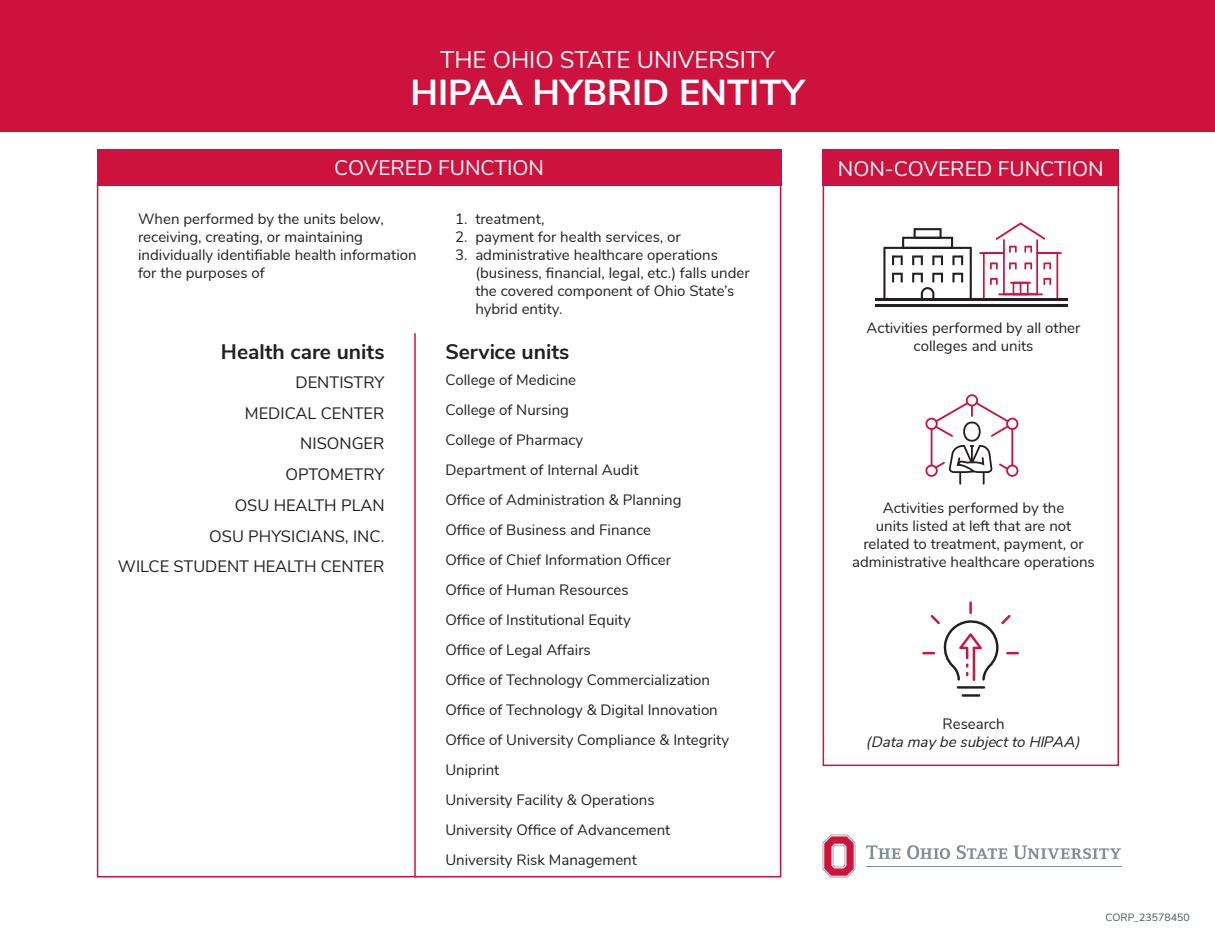
<style>
.page{position:relative;width:1215px;height:945px;background:#fff}
.page>*{position:absolute;margin:0;border:0;box-sizing:border-box;transform-origin:0 0}
.t1{font:700 36px "Buckeye Sans 2";color:#fff}
.t2{font:24px "Buckeye Sans 2";color:#fff}
.t3{font:21px "Buckeye Sans 2";color:#fff}
.t4{font:700 21px "Buckeye Sans 2";color:#231f20}
.t5{font:16.5px "Buckeye Sans 2";color:#231f20}
.t6{font:15px/18px "Buckeye Sans 2";color:#231f20;text-align:center}
.t7{font:italic 15px "Buckeye Sans 2";color:#231f20}
.t8{font:10.5px "Buckeye Sans 2";color:#475359}
</style>
<div class="page">
<hr style="left:866px;top:866px;width:256px;height:1px;background:#818c94">
<svg style="left:823px;top:835px;width:32px;height:43px"></svg>
<svg style="left:866px;top:845px;width:34px;height:14px"></svg>
<svg style="left:907px;top:845px;width:43px;height:14px"></svg>
<svg style="left:957px;top:845px;width:50px;height:14px"></svg>
<svg style="left:1013px;top:845px;width:108px;height:14px"></svg>
<svg style="left:925px;top:394px;width:93px;height:91px"></svg>
<hr style="left:957px;top:686px;width:28px;height:3px;background:#231f20">
<hr style="left:962px;top:694px;width:18px;height:3px;background:#231f20">
<svg style="left:922px;top:602px;width:97px;height:79px"></svg>
<hr style="left:414px;top:333px;width:2px;height:545px;background:#cd123d">
<div style="left:97px;top:149px;width:684px;height:37px;background:#cd123d"></div>
<div style="left:823px;top:178px;width:296px;height:588px;border:2px solid #cd123d"></div>
<div style="left:823px;top:149px;width:296px;height:37px;background:#cd123d"></div>
<div style="left:0;top:0;width:1215px;height:131px;background:#cd123d"></div>
<div style="left:0;top:0;width:1215px;height:132px;border:2px solid #cd123d"></div>
<hr style="left:876px;top:304px;width:192px;height:2px;background:#231f20">
<svg style="left:883px;top:228px;width:89px;height:71px"></svg>
<hr style="left:1036px;top:252px;width:26px;height:2px;background:#cd123d">
<hr style="left:979px;top:252px;width:26px;height:2px;background:#cd123d">
<svg style="left:983px;top:222px;width:75px;height:77px"></svg>
<hr style="left:876px;top:299px;width:192px;height:2px;background:#231f20">
<p class="t2" style="left:440px;top:45px;width:336px">THE OHIO STATE UNIVERSITY</p>
<p class="t1" style="left:411px;top:70px;width:395px">HIPAA HYBRID ENTITY</p>
<p class="t3" style="left:334px;top:155px;width:211px">COVERED FUNCTION</p>
<p class="t6" style="left:138px;top:210px;width:280px;text-align:left">When performed by the units below, receiving, creating, or maintaining individually identifiable health information for the purposes of</p>
<p class="t6" style="left:455px;top:210px;width:91px">1. treatment,</p>
<p class="t6" style="left:455px;top:228px;width:227px">2. payment for health services, or</p>
<p class="t6" style="left:475px;top:246px;width:276px;text-align:left;text-indent:-20px">3. administrative healthcare operations (business, financial, legal, etc.) falls under the covered component of Ohio State’s hybrid entity.</p>
<p class="t4" style="left:445px;top:339px;width:125px">Service units</p>
<p class="t4" style="left:221px;top:339px;width:165px">Health care units</p>
<p class="t5" style="left:296px;top:372px;width:91px">DENTISTRY</p>
<p class="t5" style="left:245px;top:403px;width:141px">MEDICAL CENTER</p>
<p class="t5" style="left:300px;top:433px;width:86px">NISONGER</p>
<p class="t5" style="left:286px;top:464px;width:100px">OPTOMETRY</p>
<p class="t5" style="left:235px;top:495px;width:151px">OSU HEALTH PLAN</p>
<p class="t5" style="left:209px;top:526px;width:177px">OSU PHYSICIANS, INC.</p>
<p class="t5" style="left:118px;top:556px;width:268px">WILCE STUDENT HEALTH CENTER</p>
<p class="t6" style="left:445px;top:371px;width:132px">College of Medicine</p>
<p class="t6" style="left:445px;top:401px;width:125px">College of Nursing</p>
<p class="t6" style="left:445px;top:431px;width:139px">College of Pharmacy</p>
<p class="t6" style="left:445px;top:461px;width:195px">Department of Internal Audit</p>
<p class="t6" style="left:445px;top:491px;width:238px">Office of Administration &amp; Planning</p>
<p class="t6" style="left:445px;top:521px;width:207px">Office of Business and Finance</p>
<p class="t6" style="left:445px;top:551px;width:227px">Office of Chief Information Officer</p>
<p class="t6" style="left:445px;top:581px;width:185px">Office of Human Resources</p>
<p class="t6" style="left:445px;top:611px;width:187px">Office of Institutional Equity</p>
<p class="t6" style="left:445px;top:641px;width:147px">Office of Legal Affairs</p>
<p class="t6" style="left:445px;top:671px;width:266px">Office of Technology Commercialization</p>
<p class="t6" style="left:445px;top:701px;width:274px">Office of Technology &amp; Digital Innovation</p>
<p class="t6" style="left:445px;top:731px;width:285px">Office of University Compliance &amp; Integrity</p>
<p class="t6" style="left:445px;top:761px;width:55px">Uniprint</p>
<p class="t6" style="left:445px;top:791px;width:211px">University Facility &amp; Operations</p>
<p class="t6" style="left:445px;top:821px;width:226px">University Office of Advancement</p>
<p class="t6" style="left:445px;top:851px;width:193px">University Risk Management</p>
<p class="t3" style="left:838px;top:156px;width:267px">NON-COVERED FUNCTION</p>
<p class="t6" style="left:867px;top:318px;width:215px">Activities performed by all other colleges and units</p>
<p class="t6" style="left:852px;top:498px;width:244px">Activities performed by the<br>units listed at left that are not related to treatment, payment, or administrative healthcare operations</p>
<p class="t6" style="left:942px;top:714px;width:64px">Research</p>
<p class="t7" style="left:867px;top:732px;width:214px">(Data may be subject to HIPAA)</p>
<p class="t8" style="left:1106px;top:911px;width:86px">CORP_23578450</p>
</div>
